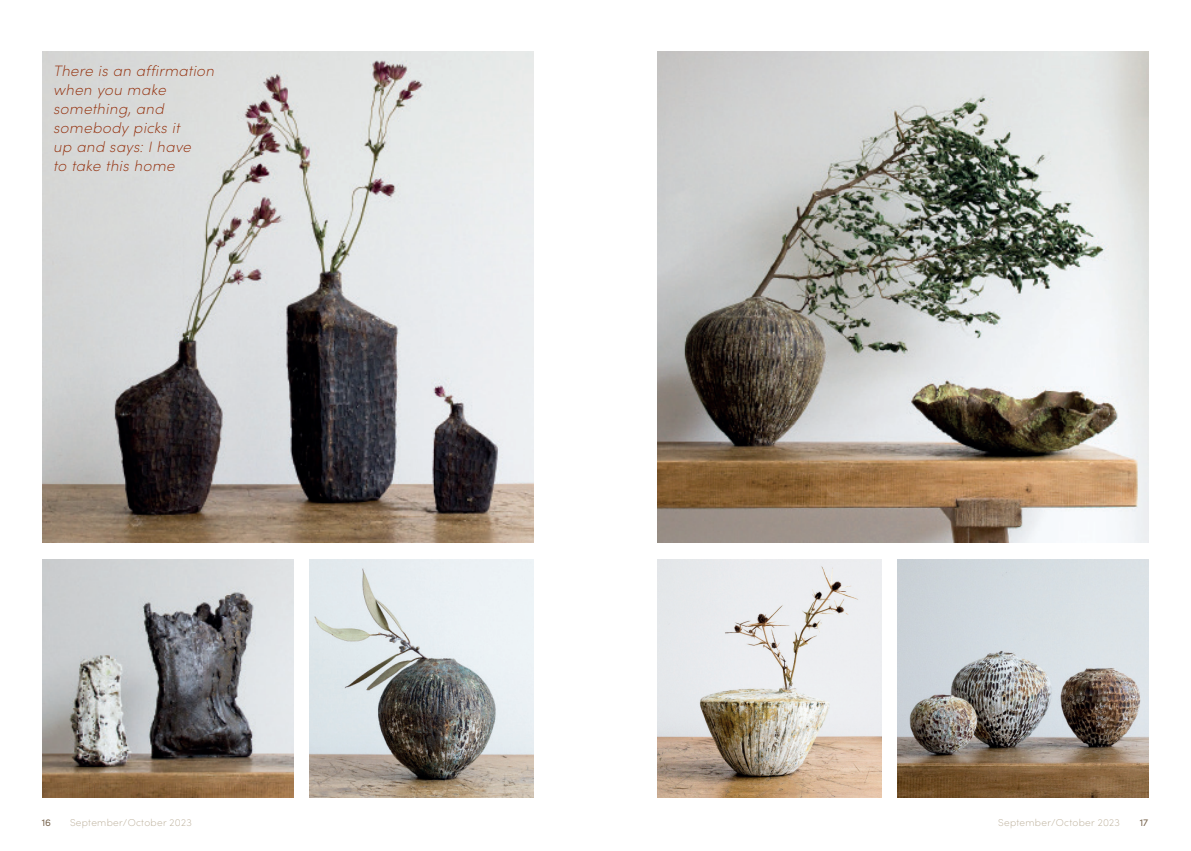
<style>
.page{position:relative;width:1191px;height:851px;background:#fff}
.page>*{position:absolute;margin:0;border:0;box-sizing:border-box;transform-origin:0 0}
.NEW_Pull_Quote{font:italic 200 15px/19px "Sofia Pro";letter-spacing:.025em;color:#912a05}
.t1{font:200 10px "Sofia Pro";letter-spacing:.03em;color:#b8ab95}
.t2{font:10px "Sofia Pro";color:#7c6954}
</style>
<div class="page">
<img style="left:43px;top:559px;width:250px;height:238px">
<img style="left:658px;top:559px;width:223px;height:237px">
<img style="left:658px;top:52px;width:490px;height:490px">
<img style="left:43px;top:52px;width:490px;height:490px">
<img style="left:897px;top:559px;width:251px;height:237px">
<img style="left:309px;top:559px;width:224px;height:238px">
<p class="NEW_Pull_Quote" style="left:54px;top:61px;width:162px">There is an affirmation when you make something, and somebody picks it<br>up and says: I have<br>to take this home</p>
<p class="t2" style="left:42px;top:815px;width:11px">16</p>
<p class="t1" style="left:70px;top:815px;width:123px">September/October 2023</p>
<p class="t1" style="left:998px;top:815px;width:123px">September/October 2023</p>
<p class="t2" style="left:1139px;top:815px;width:10px">17</p>
</div>
